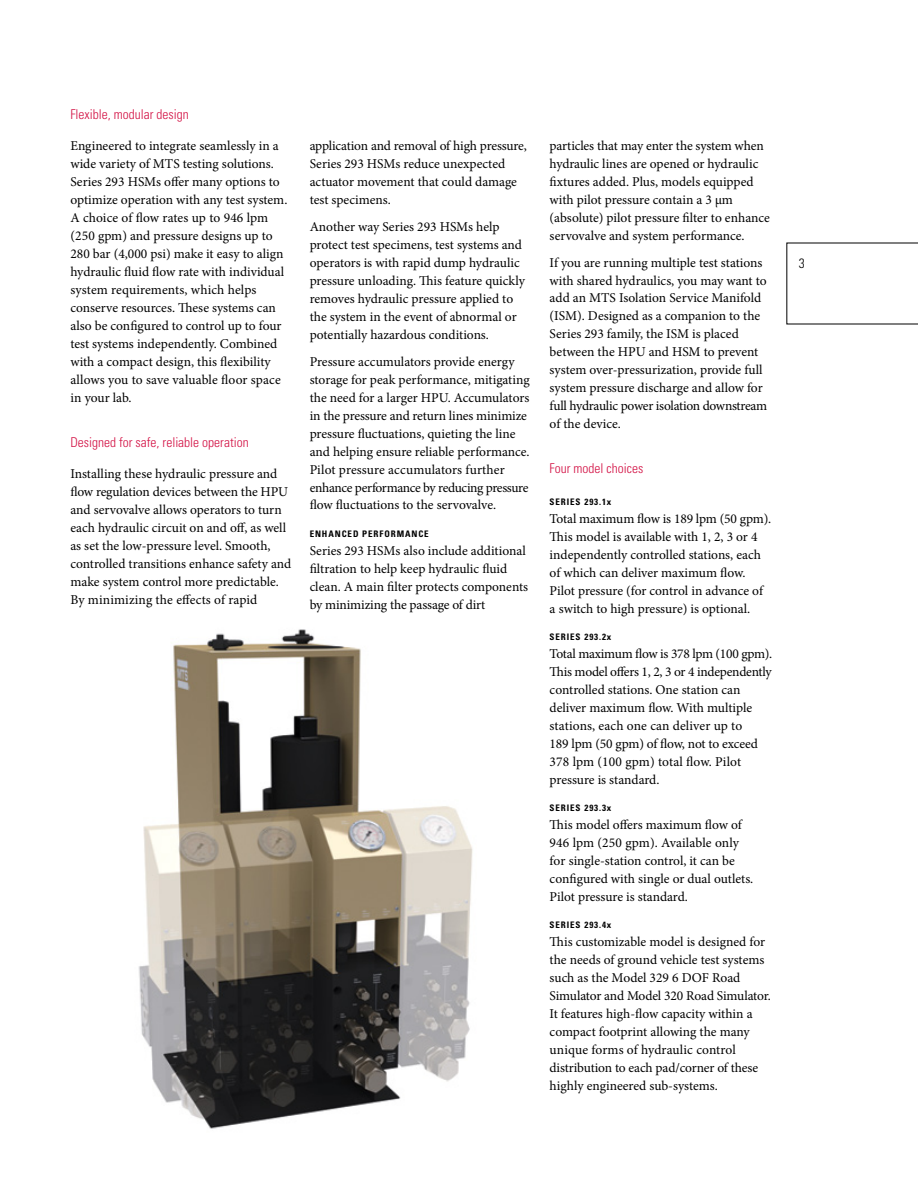
<style>
.page{position:relative;width:918px;height:1188px;background:#fff}
.page>*{position:absolute;margin:0;border:0;box-sizing:border-box;transform-origin:0 0}
.t1{font:13.5px/18px "Minion Pro";letter-spacing:-.005em;color:#000}
.t2{font:300 condensed 13.5px "Univers";color:#d31245}
.t3{font:300 condensed 13.5px "Univers";color:#000}
.t4{font:700 condensed 9px "Univers";letter-spacing:.1em;color:#000}
</style>
<div class="page">
<svg style="left:787px;top:243px;width:131px;height:81px"></svg>
<img style="left:138px;top:629px;width:335px;height:500px">
<p class="t2" style="left:70px;top:106px;width:120px">Flexible, modular design</p>
<p class="t1" style="left:70px;top:137px;width:219px">Engineered to integrate seamlessly in a wide variety of MTS testing solutions.<br>Series 293 HSMs offer many options to optimize operation with any test system.<br>A choice of flow rates up to 946 lpm (250 gpm) and pressure designs up to 280 bar (4,000 psi) make it easy to align hydraulic fluid flow rate with individual system requirements, which helps conserve resources. These systems can also be configured to control up to four test systems independently. Combined with a compact design, this flexibility allows you to save valuable floor space in your lab.</p>
<p class="t2" style="left:70px;top:434px;width:180px">Designed for safe, reliable operation</p>
<p class="t1" style="left:70px;top:465px;width:222px">Installing these hydraulic pressure and flow regulation devices between the HPU and servovalve allows operators to turn each hydraulic circuit on and off, as well as set the low-pressure level. Smooth, controlled transitions enhance safety and make system control more predictable.<br>By minimizing the effects of rapid</p>
<p class="t1" style="left:310px;top:136px;width:219px">application and removal of high pressure,<br>Series 293 HSMs reduce unexpected actuator movement that could damage test specimens.</p>
<p class="t1" style="left:310px;top:217px;width:217px">Another way Series 293 HSMs help protect test specimens, test systems and operators is with rapid dump hydraulic pressure unloading. This feature quickly removes hydraulic pressure applied to the system in the event of abnormal or potentially hazardous conditions.</p>
<p class="t1" style="left:310px;top:352px;width:222px">Pressure accumulators provide energy storage for peak performance, mitigating the need for a larger HPU. Accumulators in the pressure and return lines minimize pressure fluctuations, quieting the line and helping ensure reliable performance.<br>Pilot pressure accumulators further enhance performance by reducing pressure flow fluctuations to the servovalve.</p>
<p class="t4" style="left:310px;top:528px;width:121px">ENHANCED PERFORMANCE</p>
<p class="t1" style="left:310px;top:541px;width:220px">Series 293 HSMs also include additional filtration to help keep hydraulic fluid clean. A main filter protects components by minimizing the passage of dirt</p>
<p class="t1" style="left:550px;top:136px;width:222px">particles that may enter the system when hydraulic lines are opened or hydraulic fixtures added. Plus, models equipped with pilot pressure contain a 3 µm (absolute) pilot pressure filter to enhance servovalve and system performance.</p>
<p class="t1" style="left:550px;top:253px;width:219px">If you are running multiple test stations with shared hydraulics, you may want to add an MTS Isolation Service Manifold (ISM). Designed as a companion to the Series 293 family, the ISM is placed between the HPU and HSM to prevent system over-pressurization, provide full system pressure discharge and allow for full hydraulic power isolation downstream of the device.</p>
<p class="t2" style="left:550px;top:461px;width:95px">Four model choices</p>
<p class="t4" style="left:550px;top:496px;width:63px">SERIES 293.1x</p>
<p class="t1" style="left:550px;top:510px;width:223px">Total maximum flow is 189 lpm (50 gpm).<br>This model is available with 1, 2, 3 or 4 independently controlled stations, each of which can deliver maximum flow.<br>Pilot pressure (for control in advance of a switch to high pressure) is optional.</p>
<p class="t4" style="left:550px;top:631px;width:63px">SERIES 293.2x</p>
<p class="t1" style="left:550px;top:645px;width:224px">Total maximum flow is 378 lpm (100 gpm).<br>This model offers 1, 2, 3 or 4 independently controlled stations. One station can deliver maximum flow. With multiple stations, each one can deliver up to<br>189 lpm (50 gpm) of flow, not to exceed 378 lpm (100 gpm) total flow. Pilot pressure is standard.</p>
<p class="t4" style="left:550px;top:802px;width:63px">SERIES 293.3x</p>
<p class="t1" style="left:550px;top:816px;width:205px">This model offers maximum flow of 946 lpm (250 gpm). Available only for single-station control, it can be configured with single or dual outlets.<br>Pilot pressure is standard.</p>
<p class="t4" style="left:550px;top:919px;width:63px">SERIES 293.4x</p>
<p class="t1" style="left:550px;top:933px;width:223px">This customizable model is designed for the needs of ground vehicle test systems such as the Model 329 6 DOF Road Simulator and Model 320 Road Simulator.<br>It features high-flow capacity within a compact footprint allowing the many unique forms of hydraulic control distribution to each pad/corner of these highly engineered sub-systems.</p>
<p class="t3" style="left:799px;top:255px;width:7px">3</p>
</div>
